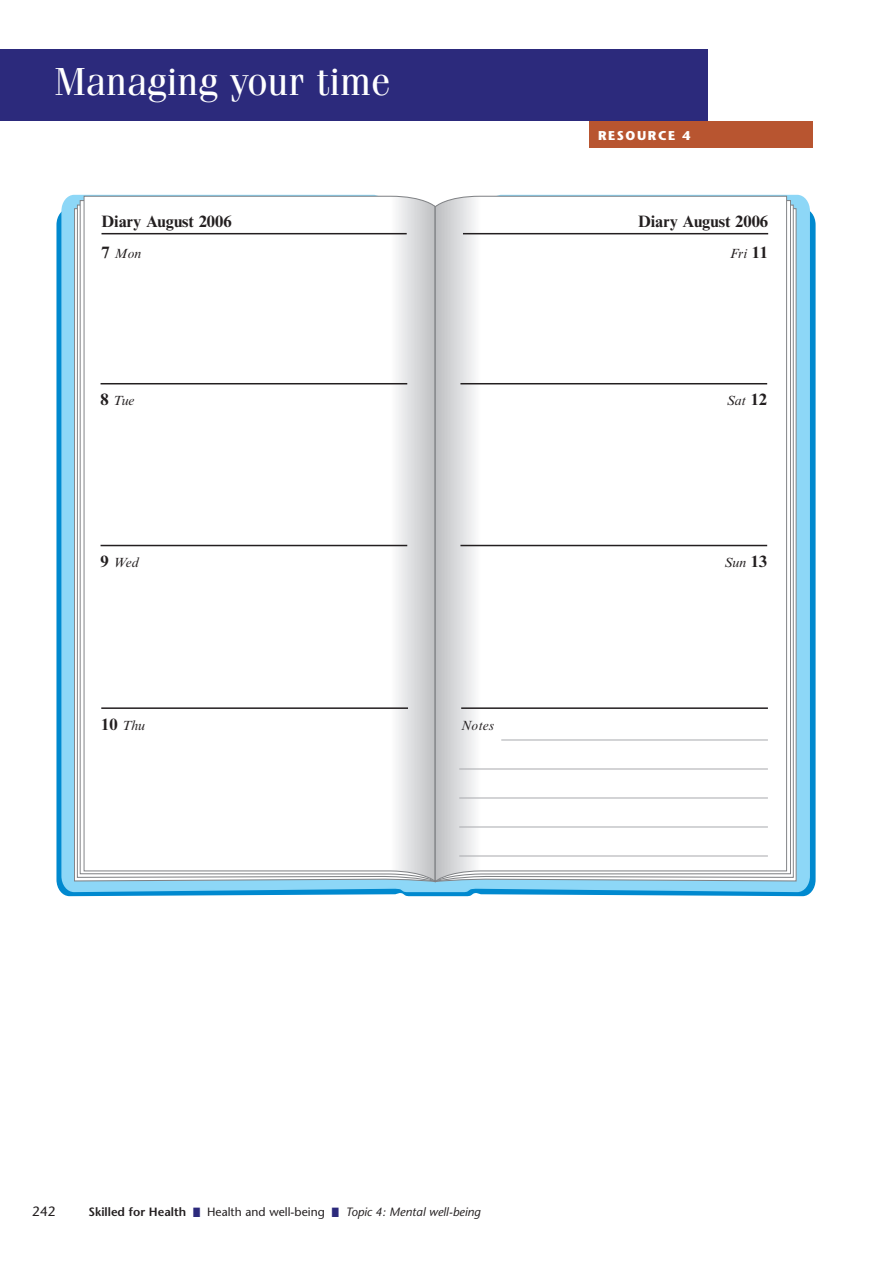
<style>
.page{position:relative;width:893px;height:1263px;background:#fff}
.page>*{position:absolute;margin:0;border:0;box-sizing:border-box;transform-origin:0 0}
.t1{font:39px "Fenice";color:#fff}
.t2{font:700 16.5px "Times NRMT";color:#231f20}
.t3{font:italic 13.5px "Times NRMT";color:#231f20}
.t4{font:13.5px "Stone Sans";color:#231f20}
.t5{font:700 12.75px "Stone Sans";letter-spacing:.125em;color:#fff}
.t6{font:italic 12px "Stone Sans";color:#231f20}
.s1{font-weight:700;font-style:normal;font-size:16.5px}
.s2{font-weight:600;font-style:normal}
.s3{color:#2c2a7c}
.s4{font-style:normal}
</style>
<div class="page">
<div style="left:0;top:50px;width:707px;height:72px;background:#2c2a7c"></div>
<div style="left:589px;top:122px;width:223px;height:26px;background:#b85530"></div>
<svg style="left:61px;top:194px;width:749px;height:700px;fill:#8dd7f7"></svg>
<svg style="left:83px;top:195px;width:351px;height:687px"></svg>
<svg style="left:390px;top:196px;width:44px;height:685px"></svg>
<svg style="left:434px;top:195px;width:353px;height:687px"></svg>
<hr style="left:101px;top:233px;width:305px;height:1px;background:#231f20">
<hr style="left:463px;top:233px;width:305px;height:1px;background:#231f20">
<hr style="left:100px;top:383px;width:307px;height:1px;background:#231f20">
<hr style="left:100px;top:545px;width:307px;height:1px;background:#231f20">
<hr style="left:101px;top:707px;width:307px;height:2px;background:#231f20">
<hr style="left:460px;top:383px;width:307px;height:1px;background:#231f20">
<hr style="left:460px;top:545px;width:307px;height:1px;background:#231f20">
<hr style="left:461px;top:707px;width:307px;height:2px;background:#231f20">
<hr style="left:501px;top:740px;width:267px;height:1px;background:#a8a9ad">
<hr style="left:459px;top:769px;width:309px;height:1px;background:#a8a9ad">
<hr style="left:459px;top:798px;width:309px;height:1px;background:#a8a9ad">
<hr style="left:459px;top:827px;width:309px;height:1px;background:#a8a9ad">
<hr style="left:459px;top:856px;width:309px;height:1px;background:#a8a9ad">
<h1 class="t1" style="left:55px;top:68px;width:337px">Managing your time</h1>
<p class="t5" style="left:598px;top:130px;width:94px">RESOURCE 4</p>
<h2 class="t2" style="left:101px;top:215px;width:132px">Diary August 2006</h2>
<p class="t3" style="left:101px;top:249px;width:41px"><span class="s1">7</span> Mon</p>
<h2 class="t2" style="left:638px;top:215px;width:132px">Diary August 2006</h2>
<p class="t3" style="left:730px;top:249px;width:40px">Fri <span class="s1">11</span></p>
<p class="t3" style="left:100px;top:396px;width:35px"><span class="s1">8</span> Tue</p>
<p class="t3" style="left:726px;top:396px;width:42px">Sat <span class="s1">12</span></p>
<p class="t3" style="left:100px;top:558px;width:39px"><span class="s1">9</span> Wed</p>
<p class="t3" style="left:724px;top:558px;width:44px">Sun <span class="s1">13</span></p>
<p class="t3" style="left:101px;top:720px;width:45px"><span class="s1">10</span> Thu</p>
<p class="t3" style="left:461px;top:720px;width:34px">Notes</p>
<p class="t4" style="left:32px;top:1206px;width:25px">242</p>
<p class="t6" style="left:89px;top:1207px;width:393px"><span class="s2">Skilled for Health</span> <span class="s3">■</span> <span class="s4">Health and well-being</span> <span class="s3">■</span> Topic 4: Mental well-being</p>
</div>
